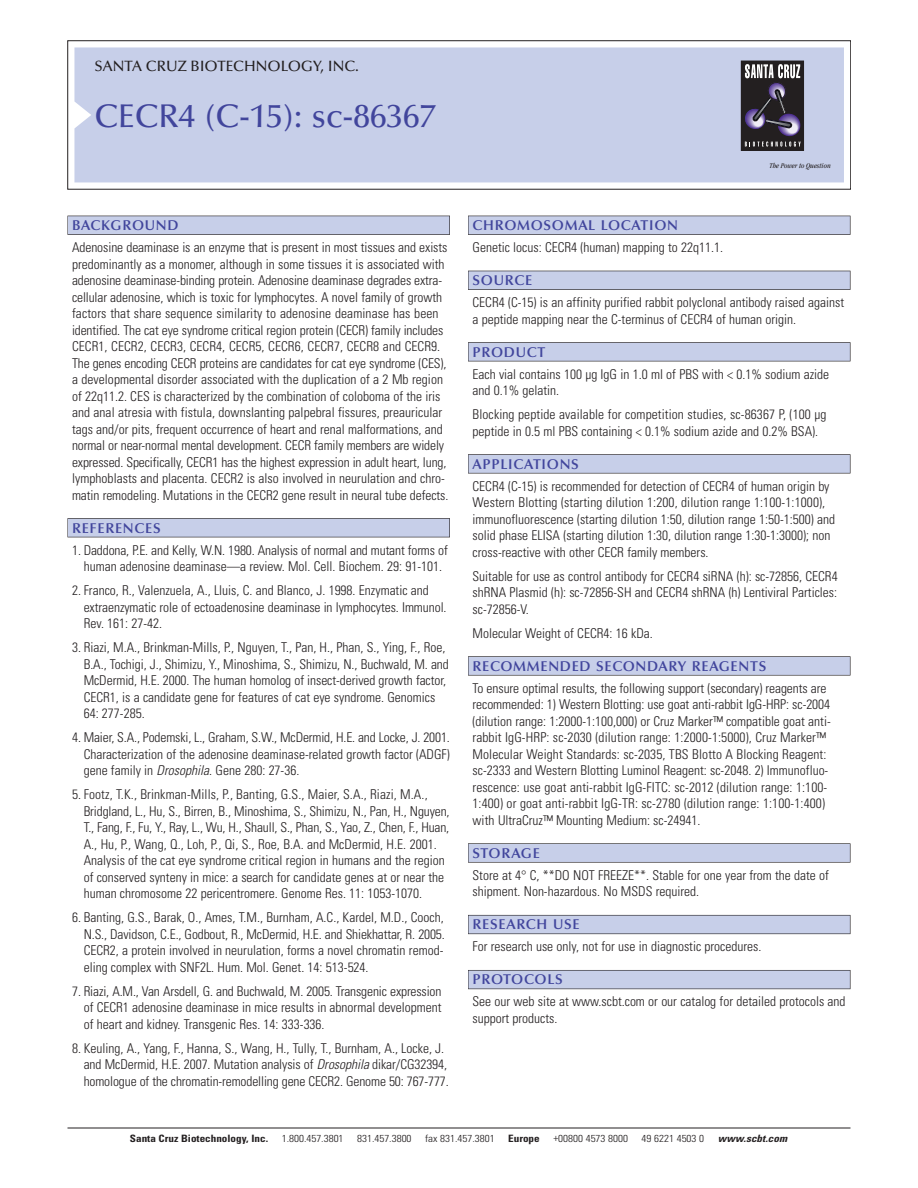
<style>
.page{position:relative;width:918px;height:1188px;background:#fff}
.page>*{position:absolute;margin:0;border:0;box-sizing:border-box;transform-origin:0 0}
.t1{font:500 33px "Optima";color:#41459c}
.t2{font:500 15px "Optima";color:#231f20}
.t3{font:600 14.25px "Optima";letter-spacing:.05em;color:#41459c}
.t4{font:300 condensed 13.5px/16.5px "Univers";color:#231f20}
.t5{font:300 condensed 10.2px "Univers";color:#231f20;scale:1.1 1}
.t6{font:700 condensed 10.2px "Univers";color:#231f20;scale:1.1 1}
.t7{font:italic 700 condensed 10.2px "Univers";color:#231f20;scale:1.1 1}
.t8{font:italic condensed 7.5px "Garamond";color:#231f20}
.s1{font-style:italic}
</style>
<div class="page">
<div style="left:74px;top:47px;width:770px;height:135px;background:#c7cfe9"></div>
<div style="left:741px;top:61px;width:62px;height:89px;background:#231f20"></div>
<div style="left:741px;top:61px;width:63px;height:90px;border:1px solid #231f20"></div>
<svg style="left:741px;top:64px;width:64px;height:83px"></svg>
<div style="left:68px;top:216px;width:382px;height:19px;background:#64636a"></div>
<div style="left:68px;top:216px;width:381px;height:18px;background:#c7cfe9"></div>
<div style="left:68px;top:518px;width:382px;height:19px;background:#64636a"></div>
<div style="left:68px;top:519px;width:381px;height:18px;background:#c7cfe9"></div>
<div style="left:468px;top:216px;width:382px;height:19px;background:#64636a"></div>
<div style="left:468px;top:216px;width:382px;height:18px;background:#c7cfe9"></div>
<div style="left:468px;top:271px;width:382px;height:19px;background:#62626a"></div>
<div style="left:468px;top:271px;width:382px;height:18px;background:#c7cfe9"></div>
<div style="left:468px;top:342px;width:382px;height:19px;background:#67666b"></div>
<div style="left:468px;top:343px;width:382px;height:18px;background:#c7cfe9"></div>
<div style="left:468px;top:454px;width:382px;height:19px;background:#6b696e"></div>
<div style="left:468px;top:455px;width:382px;height:18px;background:#c7cfe9"></div>
<svg style="left:468px;top:656px;width:382px;height:20px"></svg>
<div style="left:468px;top:657px;width:382px;height:18px;background:#c7cfe9"></div>
<div style="left:468px;top:843px;width:382px;height:20px;background:#7a7879"></div>
<div style="left:468px;top:844px;width:382px;height:18px;background:#c7cfe9"></div>
<div style="left:468px;top:915px;width:382px;height:19px;background:#70727f"></div>
<div style="left:468px;top:916px;width:382px;height:18px;background:#c7cfe9"></div>
<div style="left:468px;top:970px;width:382px;height:19px;background:#686975"></div>
<div style="left:468px;top:971px;width:382px;height:18px;background:#c7cfe9"></div>
<hr style="left:68px;top:1128px;width:782px;height:1px;background:#231f20">
<p class="t2" style="left:94px;top:60px;width:266px">SANTA CRUZ BIOTECHNOLOGY, INC.</p>
<h1 class="t1" style="left:94px;top:102px;width:343px">CECR4 (C-15): sc-86367</h1>
<p class="t3" style="left:72px;top:219px;width:108px">BACKGROUND</p>
<p class="t4" style="left:72px;top:240px;width:378px">Adenosine deaminase is an enzyme that is present in most tissues and exists predominantly as a monomer, although in some tissues it is associated with adenosine deaminase-binding protein. Adenosine deaminase degrades extra&shy;cellular adenosine, which is toxic for lymphocytes. A novel family of growth factors that share sequence similarity to adenosine deaminase has been identified. The cat eye syndrome critical region protein (CECR) family includes CECR1, CECR2, CECR3, CECR4, CECR5, CECR6, CECR7, CECR8 and CECR9.<br>The genes encoding CECR proteins are candidates for cat eye syndrome (CES), a developmental disorder associated with the duplication of a 2 Mb region of 22q11.2. CES is characterized by the combination of coloboma of the iris and anal atresia with fistula, downslanting palpebral fissures, preauricular tags and/or pits, frequent occurrence of heart and renal malformations, and normal or near-normal mental development. CECR family members are widely expressed. Specifically, CECR1 has the highest expression in adult heart, lung, lymphoblasts and placenta. CECR2 is also involved in neurulation and chro&shy;matin remodeling. Mutations in the CECR2 gene result in neural tube defects.</p>
<p class="t3" style="left:72px;top:522px;width:90px">REFERENCES</p>
<p class="t4" style="left:72px;top:543px;width:377px;text-align:center">1. Daddona, P.E. and Kelly, W.N. 1980. Analysis of normal and mutant forms of human adenosine deaminase—a review. Mol. Cell. Biochem. 29: 91-101.</p>
<p class="t4" style="left:84px;top:583px;width:364px;text-indent:-12px">2. Franco, R., Valenzuela, A., Lluis, C. and Blanco, J. 1998. Enzymatic and extraenzymatic role of ectoadenosine deaminase in lymphocytes. Immunol.<br>Rev. 161: 27-42.</p>
<p class="t4" style="left:84px;top:640px;width:367px;text-indent:-12px">3. Riazi, M.A., Brinkman-Mills, P., Nguyen, T., Pan, H., Phan, S., Ying, F., Roe, B.A., Tochigi, J., Shimizu, Y., Minoshima, S., Shimizu, N., Buchwald, M. and McDermid, H.E. 2000. The human homolog of insect-derived growth factor, CECR1, is a candidate gene for features of cat eye syndrome. Genomics 64: 277-285.</p>
<p class="t4" style="left:84px;top:730px;width:368px;text-align:justify;text-indent:-12px">4. Maier, S.A., Podemski, L., Graham, S.W., McDermid, H.E. and Locke, J. 2001.<br>Characterization of the adenosine deaminase-related growth factor (ADGF) gene family in <span class="s1">Drosophila</span>. Gene 280: 27-36.</p>
<p class="t4" style="left:84px;top:787px;width:367px;text-indent:-12px">5. Footz, T.K., Brinkman-Mills, P., Banting, G.S., Maier, S.A., Riazi, M.A., Bridgland, L., Hu, S., Birren, B., Minoshima, S., Shimizu, N., Pan, H., Nguyen, T., Fang, F., Fu, Y., Ray, L., Wu, H., Shaull, S., Phan, S., Yao, Z., Chen, F., Huan, A., Hu, P., Wang, Q., Loh, P., Qi, S., Roe, B.A. and McDermid, H.E. 2001.<br>Analysis of the cat eye syndrome critical region in humans and the region of conserved synteny in mice: a search for candidate genes at or near the human chromosome 22 pericentromere. Genome Res. 11: 1053-1070.</p>
<p class="t4" style="left:84px;top:910px;width:363px;text-align:justify;text-indent:-12px">6. Banting, G.S., Barak, O., Ames, T.M., Burnham, A.C., Kardel, M.D., Cooch, N.S., Davidson, C.E., Godbout, R., McDermid, H.E. and Shiekhattar, R. 2005.<br>CECR2, a protein involved in neurulation, forms a novel chromatin remod&shy;eling complex with SNF2L. Hum. Mol. Genet. 14: 513-524.</p>
<p class="t4" style="left:84px;top:984px;width:359px;text-align:justify;text-indent:-12px">7. Riazi, A.M., Van Arsdell, G. and Buchwald, M. 2005. Transgenic expression of CECR1 adenosine deaminase in mice results in abnormal development of heart and kidney. Transgenic Res. 14: 333-336.</p>
<p class="t4" style="left:84px;top:1041px;width:367px;text-indent:-12px">8. Keuling, A., Yang, F., Hanna, S., Wang, H., Tully, T., Burnham, A., Locke, J. and McDermid, H.E. 2007. Mutation analysis of <span class="s1">Drosophila</span>dikar/CG32394, homologue of the chromatin-remodelling gene CECR2. Genome 50: 767-777.</p>
<p class="t8" style="left:769px;top:163px;width:63px">The Power to Question</p>
<p class="t3" style="left:473px;top:219px;width:207px">CHROMOSOMAL LOCATION</p>
<p class="t4" style="left:473px;top:240px;width:252px">Genetic locus: CECR4 (human) mapping to 22q11.1.</p>
<p class="t3" style="left:473px;top:274px;width:61px">SOURCE</p>
<p class="t4" style="left:473px;top:295px;width:373px">CECR4 (C-15) is an affinity purified rabbit polyclonal antibody raised against a peptide mapping near the C-terminus of CECR4 of human origin.</p>
<p class="t3" style="left:473px;top:346px;width:74px">PRODUCT</p>
<p class="t4" style="left:473px;top:367px;width:358px">Each vial contains 100 µg IgG in 1.0 ml of PBS with &lt; 0.1% sodium azide and 0.1% gelatin.</p>
<p class="t4" style="left:473px;top:408px;width:356px">Blocking peptide available for competition studies, sc-86367 P, (100 µg peptide in 0.5 ml PBS containing &lt; 0.1% sodium azide and 0.2% BSA).</p>
<p class="t3" style="left:473px;top:458px;width:108px">APPLICATIONS</p>
<p class="t4" style="left:473px;top:479px;width:364px">CECR4 (C-15) is recommended for detection of CECR4 of human origin by Western Blotting (starting dilution 1:200, dilution range 1:100-1:1000), immunofluorescence (starting dilution 1:50, dilution range 1:50-1:500) and solid phase ELISA (starting dilution 1:30, dilution range 1:30-1:3000); non cross-reactive with other CECR family members.</p>
<p class="t4" style="left:473px;top:569px;width:367px;text-align:justify">Suitable for use as control antibody for CECR4 siRNA (h): sc-72856, CECR4 shRNA Plasmid (h): sc-72856-SH and CECR4 shRNA (h) Lentiviral Particles: sc-72856-V.</p>
<p class="t4" style="left:473px;top:626px;width:182px">Molecular Weight of CECR4: 16 kDa.</p>
<p class="t3" style="left:473px;top:660px;width:295px">RECOMMENDED SECONDARY REAGENTS</p>
<p class="t4" style="left:473px;top:681px;width:360px">To ensure optimal results, the following support (secondary) reagents are recommended: 1) Western Blotting: use goat anti-rabbit IgG-HRP: sc-2004 (dilution range: 1:2000-1:100,000) or Cruz Marker™ compatible goat anti&shy;rabbit IgG-HRP: sc-2030 (dilution range: 1:2000-1:5000), Cruz Marker™ Molecular Weight Standards: sc-2035, TBS Blotto A Blocking Reagent: sc-2333 and Western Blotting Luminol Reagent: sc-2048. 2) Immunofluo&shy;rescence: use goat anti-rabbit IgG-FITC: sc-2012 (dilution range: 1:100- 1:400) or goat anti-rabbit IgG-TR: sc-2780 (dilution range: 1:100-1:400) with UltraCruz™ Mounting Medium: sc-24941.</p>
<p class="t3" style="left:473px;top:847px;width:69px">STORAGE</p>
<p class="t4" style="left:473px;top:868px;width:358px">Store at 4° C, **DO NOT FREEZE**. Stable for one year from the date of shipment. Non-hazardous. No MSDS required.</p>
<p class="t3" style="left:473px;top:919px;width:109px">RESEARCH USE</p>
<p class="t4" style="left:473px;top:940px;width:290px">For research use only, not for use in diagnostic procedures.</p>
<p class="t3" style="left:473px;top:974px;width:92px">PROTOCOLS</p>
<p class="t4" style="left:473px;top:995px;width:375px">See our web site at www.scbt.com or our catalog for detailed protocols and support products.</p>
<p class="t6" style="left:130px;top:1135px;width:127px">Santa Cruz Biotechnology, Inc.</p>
<p class="t5" style="left:282px;top:1135px;width:58px">1.800.457.3801</p>
<p class="t5" style="left:357px;top:1135px;width:51px">831.457.3800</p>
<p class="t5" style="left:425px;top:1135px;width:65px">fax 831.457.3801</p>
<p class="t6" style="left:508px;top:1135px;width:30px">Europe</p>
<p class="t5" style="left:553px;top:1135px;width:69px">+00800 4573 8000</p>
<p class="t5" style="left:642px;top:1135px;width:58px">49 6221 4503 0</p>
<p class="t7" style="left:718px;top:1135px;width:67px">www.scbt.com</p>
</div>
